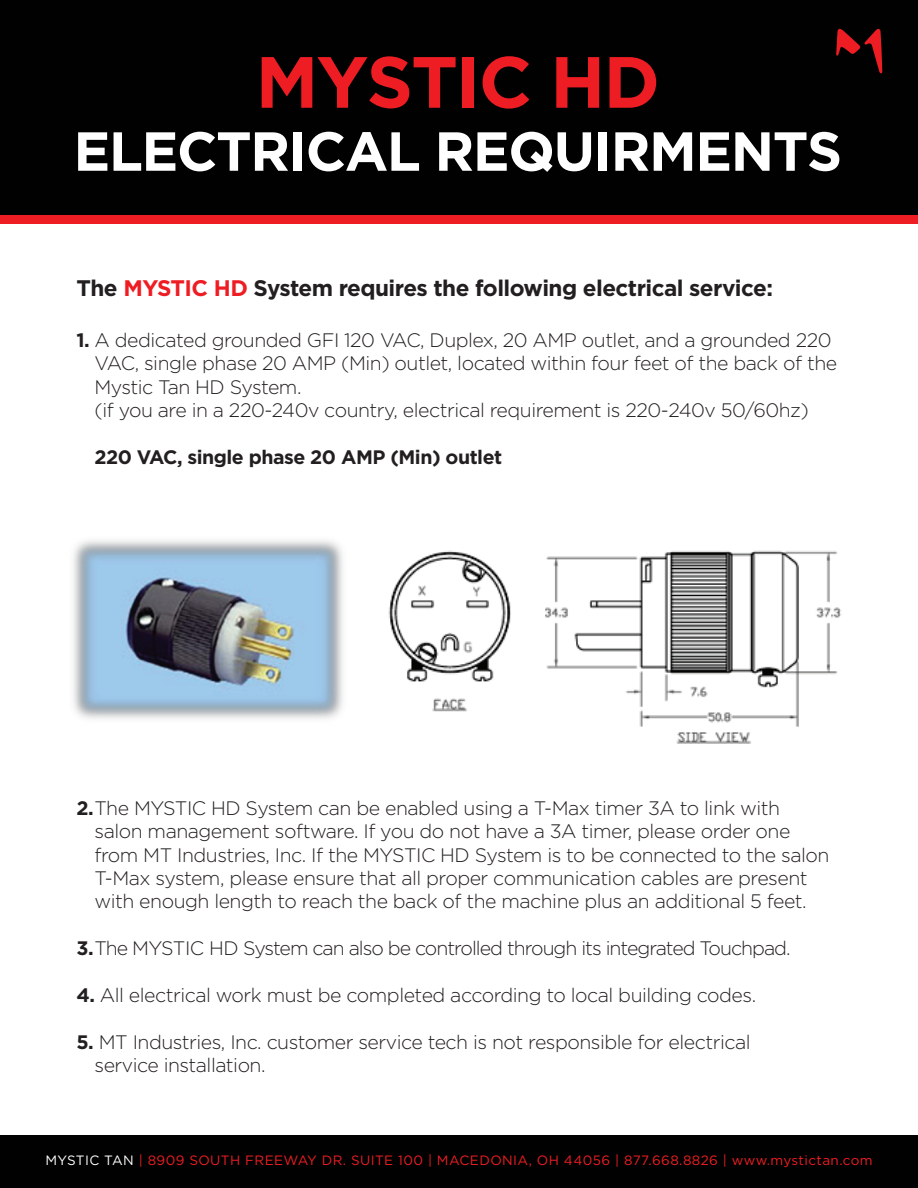
<style>
.page{position:relative;width:918px;height:1188px;background:#fff}
.page>*{position:absolute;margin:0;border:0;box-sizing:border-box;transform-origin:0 0}
.t1{font:700 72.45px "Gotham";letter-spacing:-.025em;color:#ee1d23}
.t2{font:700 54.9px "Gotham";letter-spacing:-.025em;color:#fff}
.t3{font:700 22.5px "Gotham";letter-spacing:-.025em;color:#231f20}
.t4{font:300 19.5px/23.4px "Gotham";letter-spacing:-.025em;color:#231f20}
.t5{font:300 19.5px "Gotham";letter-spacing:-.05em;color:#231f20}
.t6{font:700 19.5px "Gotham";letter-spacing:-.025em;color:#231f20}
.t7{font:13.5px "Gotham";letter-spacing:.03em;color:#ee1d23}
.s1{color:#ee1d23}
.s2{font-weight:700}
.s3{color:#fff}
</style>
<div class="page">
<div style="left:0;top:0;width:918px;height:219px;background:#010101"></div>
<div style="left:0;top:215px;width:918px;height:9px;background:#ee1d23"></div>
<div style="left:0;top:1136px;width:918px;height:52px;background:#010101"></div>
<svg style="left:836px;top:29px;width:46px;height:44px"></svg>
<img style="left:73px;top:540px;width:270px;height:179px">
<img style="left:545px;top:550px;width:296px;height:194px">
<img style="left:388px;top:551px;width:123px;height:161px">
<h1 class="t1" style="left:256px;top:40px;width:406px">MYSTIC HD</h1>
<h2 class="t2" style="left:74px;top:120px;width:770px">ELECTRICAL REQUIRMENTS</h2>
<p class="t3" style="left:77px;top:275px;width:698px">The <span class="s1">MYSTIC HD</span> System requires the following electrical service:</p>
<p class="t4" style="left:95px;top:328px;width:744px;text-indent:-18px"><span class="s2">1.</span> A dedicated grounded GFI 120 VAC, Duplex, 20 AMP outlet, and a grounded 220<br>VAC, single phase 20 AMP (Min) outlet, located within four feet of the back of the Mystic Tan HD System.<br>(if you are in a 220-240v country, electrical requirement is 220-240v 50/60hz)</p>
<p class="t6" style="left:95px;top:446px;width:409px">220 VAC, single phase 20 AMP (Min) outlet</p>
<p class="t4" style="left:95px;top:796px;width:736px;text-indent:-18px"><span class="s2">2.</span> The MYSTIC HD System can be enabled using a T-Max timer 3A to link with salon management software. If you do not have a 3A timer, please order one from MT Industries, Inc. If the MYSTIC HD System is to be connected to the salon T-Max system, please ensure that all proper communication cables are present with enough length to reach the back of the machine plus an additional 5 feet.</p>
<p class="t5" style="left:77px;top:938px;width:716px"><span class="s2">3.</span> The MYSTIC HD System can also be controlled through its integrated Touchpad.</p>
<p class="t4" style="left:77px;top:983px;width:681px"><span class="s2">4.</span> All electrical work must be completed according to local building codes.</p>
<p class="t4" style="left:95px;top:1030px;width:658px;text-indent:-18px"><span class="s2">5.</span> MT Industries, Inc. customer service tech is not responsible for electrical service installation.</p>
<p class="t7" style="left:45px;top:1153px;width:829px"><span class="s3">MYSTIC TAN</span> | 8909 SOUTH FREEWAY DR. SUITE 100 | MACEDONIA, OH 44056 | 877.668.8826 | www.mystictan.com</p>
</div>
